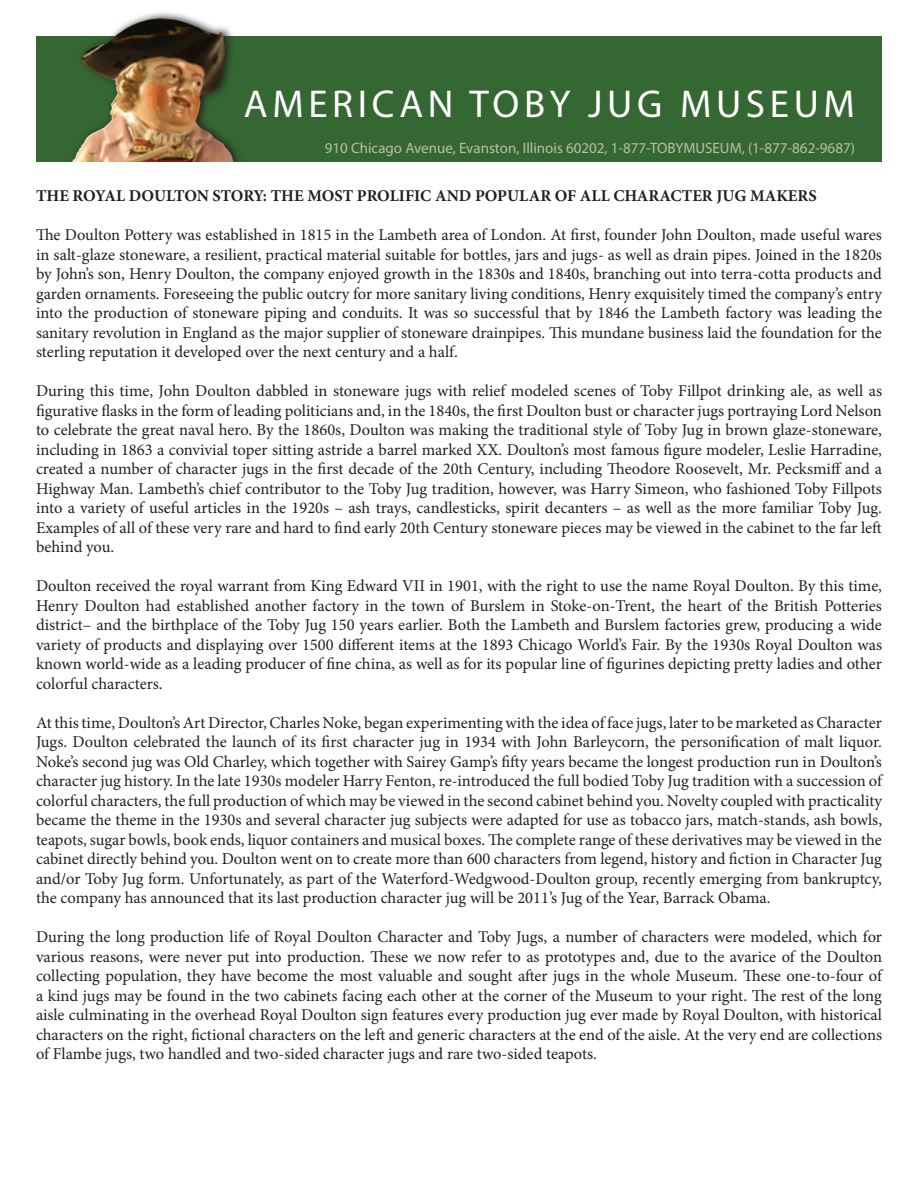
<style>
.page{position:relative;width:918px;height:1188px;background:#fff}
.page>*{position:absolute;margin:0;border:0;box-sizing:border-box;transform-origin:0 0}
.t1{font:39px "Myriad Pro";letter-spacing:.12em;color:#fff}
.t2{font:16.5px/19.5px "Minion Pro";color:#231f20;text-align:justify}
.t3{font:700 16.5px "Minion Pro";color:#231f20}
.t4{font:15px "Myriad Pro";color:#b7c0ac}
</style>
<div class="page">
<div style="left:36px;top:36px;width:846px;height:126px;background:#356732"></div>
<svg style="left:137px;top:12px;width:102px;height:150px"></svg>
<img style="left:72px;top:18px;width:161px;height:144px">
<h1 class="t1" style="left:244px;top:80px;width:613px">AMERICAN TOBY JUG MUSEUM</h1>
<p class="t4" style="left:325px;top:139px;width:532px">910 Chicago Avenue, Evanston, Illinois 60202, 1-877-TOBYMUSEUM, (1-877-862-9687)</p>
<p class="t3" style="left:36px;top:184px;width:782px">THE ROYAL DOULTON STORY: THE MOST PROLIFIC AND POPULAR OF ALL CHARACTER JUG MAKERS</p>
<p class="t2" style="left:36px;top:225px;width:848px">The Doulton Pottery was established in 1815 in the Lambeth area of London. At first, founder John Doulton, made useful wares in salt-glaze stoneware, a resilient, practical material suitable for bottles, jars and jugs- as well as drain pipes. Joined in the 1820s by John’s son, Henry Doulton, the company enjoyed growth in the 1830s and 1840s, branching out into terra-cotta products and garden ornaments. Foreseeing the public outcry for more sanitary living conditions, Henry exquisitely timed the company’s entry into the production of stoneware piping and conduits. It was so successful that by 1846 the Lambeth factory was leading the sanitary revolution in England as the major supplier of stoneware drainpipes. This mundane business laid the foundation for the sterling reputation it developed over the next century and a half.</p>
<p class="t2" style="left:36px;top:381px;width:848px">During this time, John Doulton dabbled in stoneware jugs with relief modeled scenes of Toby Fillpot drinking ale, as well as figurative flasks in the form of leading politicians and, in the 1840s, the first Doulton bust or character jugs portraying Lord Nelson to celebrate the great naval hero. By the 1860s, Doulton was making the traditional style of Toby Jug in brown glaze-stoneware, including in 1863 a convivial toper sitting astride a barrel marked XX. Doulton’s most famous figure modeler, Leslie Harradine, created a number of character jugs in the first decade of the 20th Century, including Theodore Roosevelt, Mr. Pecksmiff and a Highway Man. Lambeth’s chief contributor to the Toby Jug tradition, however, was Harry Simeon, who fashioned Toby Fillpots into a variety of useful articles in the 1920s – ash trays, candlesticks, spirit decanters – as well as the more familiar Toby Jug.<br>Examples of all of these very rare and hard to find early 20th Century stoneware pieces may be viewed in the cabinet to the far left behind you.</p>
<p class="t2" style="left:36px;top:576px;width:848px">Doulton received the royal warrant from King Edward VII in 1901, with the right to use the name Royal Doulton. By this time, Henry Doulton had established another factory in the town of Burslem in Stoke-on-Trent, the heart of the British Potteries district– and the birthplace of the Toby Jug 150 years earlier. Both the Lambeth and Burslem factories grew, producing a wide variety of products and displaying over 1500 different items at the 1893 Chicago World’s Fair. By the 1930s Royal Doulton was known world-wide as a leading producer of fine china, as well as for its popular line of figurines depicting pretty ladies and other colorful characters.</p>
<p class="t2" style="left:36px;top:713px;width:848px">At this time, Doulton’s Art Director, Charles Noke, began experimenting with the idea of face jugs, later to be marketed as Character Jugs. Doulton celebrated the launch of its first character jug in 1934 with John Barleycorn, the personification of malt liquor.<br>Noke’s second jug was Old Charley, which together with Sairey Gamp’s fifty years became the longest production run in Doulton’s character jug history. In the late 1930s modeler Harry Fenton, re-introduced the full bodied Toby Jug tradition with a succession of colorful characters, the full production of which may be viewed in the second cabinet behind you. Novelty coupled with practicality became the theme in the 1930s and several character jug subjects were adapted for use as tobacco jars, match-stands, ash bowls, teapots, sugar bowls, book ends, liquor containers and musical boxes. The complete range of these derivatives may be viewed in the cabinet directly behind you. Doulton went on to create more than 600 characters from legend, history and fiction in Character Jug and/or Toby Jug form. Unfortunately, as part of the Waterford-Wedgwood-Doulton group, recently emerging from bankruptcy, the company has announced that its last production character jug will be 2011’s Jug of the Year, Barrack Obama.</p>
<p class="t2" style="left:36px;top:927px;width:848px">During the long production life of Royal Doulton Character and Toby Jugs, a number of characters were modeled, which for various reasons, were never put into production. These we now refer to as prototypes and, due to the avarice of the Doulton collecting population, they have become the most valuable and sought after jugs in the whole Museum. These one-to-four of a kind jugs may be found in the two cabinets facing each other at the corner of the Museum to your right. The rest of the long aisle culminating in the overhead Royal Doulton sign features every production jug ever made by Royal Doulton, with historical characters on the right, fictional characters on the left and generic characters at the end of the aisle. At the very end are collections of Flambe jugs, two handled and two-sided character jugs and rare two-sided teapots.</p>
</div>
